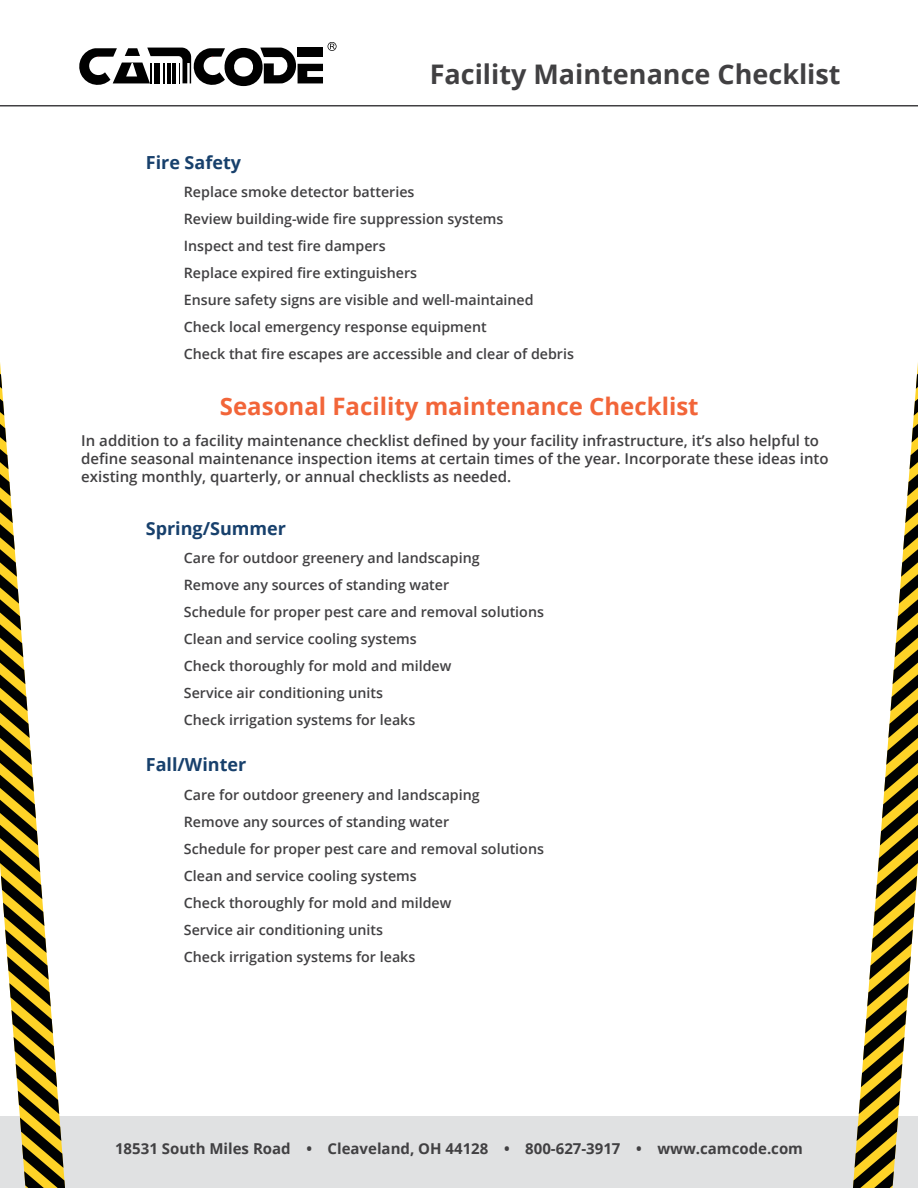
<style>
.page{position:relative;width:918px;height:1188px;background:#fff}
.page>*{position:absolute;margin:0;border:0;box-sizing:border-box;transform-origin:0 0}
.t1{font:700 27px "Open Sans";color:#414042}
.t2{font:700 24px "Open Sans";color:#f26539}
.t3{font:700 18px "Open Sans";color:#17406c}
.t4{font:600 15px/18px "Open Sans";color:#414042}
.t5{font:700 15px "Open Sans";color:#414042}
.t6{font:600 14.25px/27px "Open Sans";color:#414042}
</style>
<div class="page">
<div style="left:0;top:1117px;width:918px;height:71px;background:#e0e1e2"></div>
<svg style="left:0;top:449px;width:65px;height:739px"></svg>
<svg style="left:0;top:424px;width:6px;height:18px"></svg>
<svg style="left:0;top:399px;width:4px;height:17px"></svg>
<svg style="left:0;top:374px;width:2px;height:15px"></svg>
<svg style="left:853px;top:449px;width:65px;height:739px"></svg>
<svg style="left:912px;top:424px;width:6px;height:18px"></svg>
<svg style="left:914px;top:399px;width:4px;height:17px"></svg>
<svg style="left:916px;top:374px;width:2px;height:15px"></svg>
<svg style="left:79px;top:42px;width:258px;height:44px"></svg>
<hr style="left:0;top:105px;width:918px;height:2px;background:#414042">
<h1 class="t1" style="left:430px;top:56px;width:412px">Facility Maintenance Checklist</h1>
<p class="t3" style="left:146px;top:150px;width:97px">Fire Safety</p>
<p class="t6" style="left:184px;top:178px;width:392px">Replace smoke detector batteries<br>Review building-wide fire suppression systems<br>Inspect and test fire dampers<br>Replace expired fire extinguishers<br>Ensure safety signs are visible and well-maintained Check local emergency response equipment<br>Check that fire escapes are accessible and clear of debris</p>
<h2 class="t2" style="left:220px;top:390px;width:480px">Seasonal Facility maintenance Checklist</h2>
<p class="t4" style="left:81px;top:432px;width:749px">In addition to a facility maintenance checklist defined by your facility infrastructure, it’s also helpful to define seasonal maintenance inspection items at certain times of the year. Incorporate these ideas into existing monthly, quarterly, or annual checklists as needed.</p>
<p class="t3" style="left:146px;top:516px;width:142px">Spring/Summer</p>
<p class="t6" style="left:184px;top:544px;width:362px">Care for outdoor greenery and landscaping<br>Remove any sources of standing water<br>Schedule for proper pest care and removal solutions Clean and service cooling systems<br>Check thoroughly for mold and mildew<br>Service air conditioning units<br>Check irrigation systems for leaks</p>
<p class="t3" style="left:146px;top:752px;width:102px">Fall/Winter</p>
<p class="t6" style="left:184px;top:781px;width:362px">Care for outdoor greenery and landscaping<br>Remove any sources of standing water<br>Schedule for proper pest care and removal solutions Clean and service cooling systems<br>Check thoroughly for mold and mildew<br>Service air conditioning units<br>Check irrigation systems for leaks</p>
<p class="t5" style="left:115px;top:1138px;width:689px">18531 South Miles Road • Cleaveland, OH 44128 • 800-627-3917 • www.camcode.com</p>
</div>
